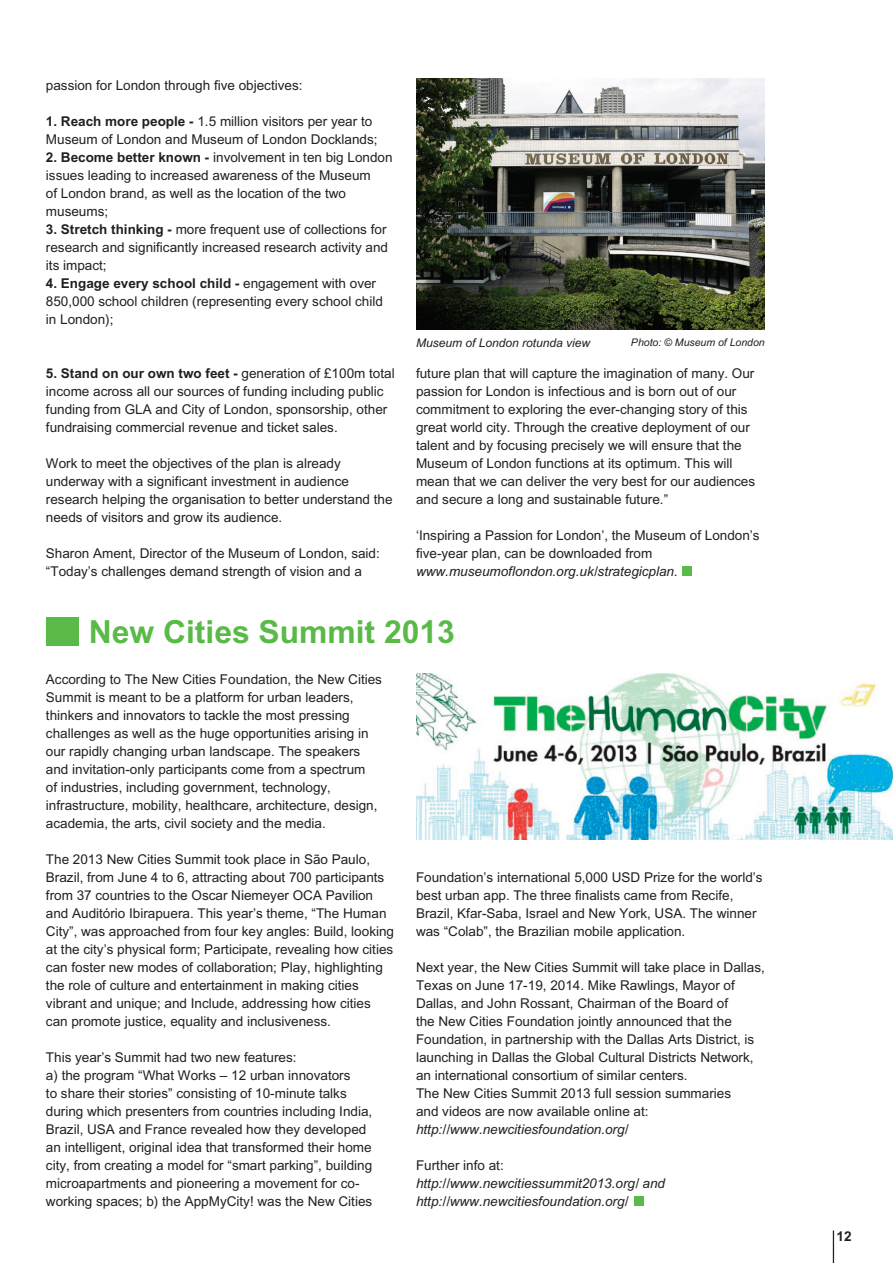
<style>
.page{position:relative;width:893px;height:1263px;background:#fff}
.page>*{position:absolute;margin:0;border:0;box-sizing:border-box;transform-origin:0 0}
.t1{font:700 31.8px "Arial";color:#59ba47}
.t2{font:13.5px/18px "Arial";color:#231f20}
.t3{font:italic 13.5px/18px "Arial";color:#231f20}
.t4{font:700 13.5px "Arial";color:#231f20}
.t5{font:italic 12px "Arial";color:#231f20}
.t6{font:italic 10.5px "Arial";color:#231f20}
.s1{font-weight:700}
</style>
<div class="page">
<hr style="left:833px;top:1230px;width:1px;height:33px;background:#231f20">
<img style="left:416px;top:79px;width:349px;height:251px">
<div style="left:46px;top:617px;width:32px;height:29px;background:#59ba47"></div>
<div style="left:682px;top:566px;width:9px;height:10px;background:#59ba47"></div>
<img style="left:416px;top:674px;width:476px;height:165px">
<div style="left:634px;top:1196px;width:10px;height:10px;background:#59ba47"></div>
<p class="t2" style="left:46px;top:76px;width:258px">passion for London through five objectives:</p>
<p class="t2" style="left:46px;top:112px;width:333px"><span class="s1">1. Reach more people -</span> 1.5 million visitors per year to<br>Museum of London and Museum of London Docklands;</p>
<p class="t2" style="left:46px;top:148px;width:348px"><span class="s1">2. Become better known -</span> involvement in ten big London issues leading to increased awareness of the Museum<br>of London brand, as well as the location of the two museums;</p>
<p class="t2" style="left:46px;top:220px;width:344px;text-align:justify"><span class="s1">3. Stretch thinking -</span> more frequent use of collections for research and significantly increased research activity and its impact;</p>
<p class="t2" style="left:46px;top:274px;width:338px"><span class="s1">4. Engage every school child -</span> engagement with over<br>850,000 school children (representing every school child in London);</p>
<p class="t2" style="left:46px;top:364px;width:350px"><span class="s1">5. Stand on our own two feet -</span> generation of £100m total income across all our sources of funding including public funding from GLA and City of London, sponsorship, other fundraising commercial revenue and ticket sales.</p>
<p class="t2" style="left:46px;top:454px;width:348px">Work to meet the objectives of the plan is already underway with a significant investment in audience research helping the organisation to better understand the needs of visitors and grow its audience.</p>
<p class="t2" style="left:46px;top:544px;width:335px">Sharon Ament, Director of the Museum of London, said: “Today’s challenges demand strength of vision and a</p>
<p class="t5" style="left:416px;top:336px;width:176px">Museum of London rotunda view</p>
<p class="t6" style="left:631px;top:336px;width:135px">Photo: © Museum of London</p>
<p class="t2" style="left:416px;top:364px;width:341px">future plan that will capture the imagination of many. Our passion for London is infectious and is born out of our commitment to exploring the ever-changing story of this great world city. Through the creative deployment of our talent and by focusing precisely we will ensure that the Museum of London functions at its optimum. This will mean that we can deliver the very best for our audiences and secure a long and sustainable future.”</p>
<p class="t2" style="left:416px;top:526px;width:345px">‘Inspiring a Passion for London’, the Museum of London’s five-year plan, can be downloaded from</p>
<p class="t3" style="left:416px;top:562px;width:263px">www.museumoflondon.org.uk/strategicplan.</p>
<h1 class="t1" style="left:89px;top:613px;width:367px">New Cities Summit 2013</h1>
<p class="t2" style="left:46px;top:670px;width:338px">According to The New Cities Foundation, the New Cities Summit is meant to be a platform for urban leaders, thinkers and innovators to tackle the most pressing challenges as well as the huge opportunities arising in our rapidly changing urban landscape. The speakers and invitation-only participants come from a spectrum<br>of industries, including government, technology, infrastructure, mobility, healthcare, architecture, design, academia, the arts, civil society and the media.</p>
<p class="t2" style="left:46px;top:850px;width:350px">The 2013 New Cities Summit took place in São Paulo, Brazil, from June 4 to 6, attracting about 700 participants from 37 countries to the Oscar Niemeyer OCA Pavilion and Auditório Ibirapuera. This year’s theme, “The Human City”, was approached from four key angles: Build, looking at the city’s physical form; Participate, revealing how cities can foster new modes of collaboration; Play, highlighting the role of culture and entertainment in making cities vibrant and unique; and Include, addressing how cities can promote justice, equality and inclusiveness.</p>
<p class="t2" style="left:46px;top:1048px;width:328px">This year’s Summit had two new features:<br>a) the program “What Works – 12 urban innovators<br>to share their stories” consisting of 10-minute talks during which presenters from countries including India, Brazil, USA and France revealed how they developed an intelligent, original idea that transformed their home city, from creating a model for “smart parking”, building microapartments and pioneering a movement for co&shy;working spaces; b) the AppMyCity! was the New Cities</p>
<p class="t2" style="left:416px;top:868px;width:348px">Foundation’s international 5,000 USD Prize for the world’s best urban app. The three finalists came from Recife, Brazil, Kfar-Saba, Israel and New York, USA. The winner was “Colab”, the Brazilian mobile application.</p>
<p class="t2" style="left:416px;top:958px;width:350px">Next year, the New Cities Summit will take place in Dallas, Texas on June 17-19, 2014. Mike Rawlings, Mayor of Dallas, and John Rossant, Chairman of the Board of<br>the New Cities Foundation jointly announced that the Foundation, in partnership with the Dallas Arts District, is launching in Dallas the Global Cultural Districts Network, an international consortium of similar centers.<br>The New Cities Summit 2013 full session summaries<br>and videos are now available online at:</p>
<p class="t3" style="left:416px;top:1120px;width:214px">http://www.newcitiesfoundation.org/</p>
<p class="t2" style="left:416px;top:1156px;width:89px">Further info at:</p>
<p class="t3" style="left:416px;top:1174px;width:251px">http://www.newcitiessummit2013.org/ and http://www.newcitiesfoundation.org/</p>
<p class="t4" style="left:836px;top:1228px;width:17px">12</p>
</div>
